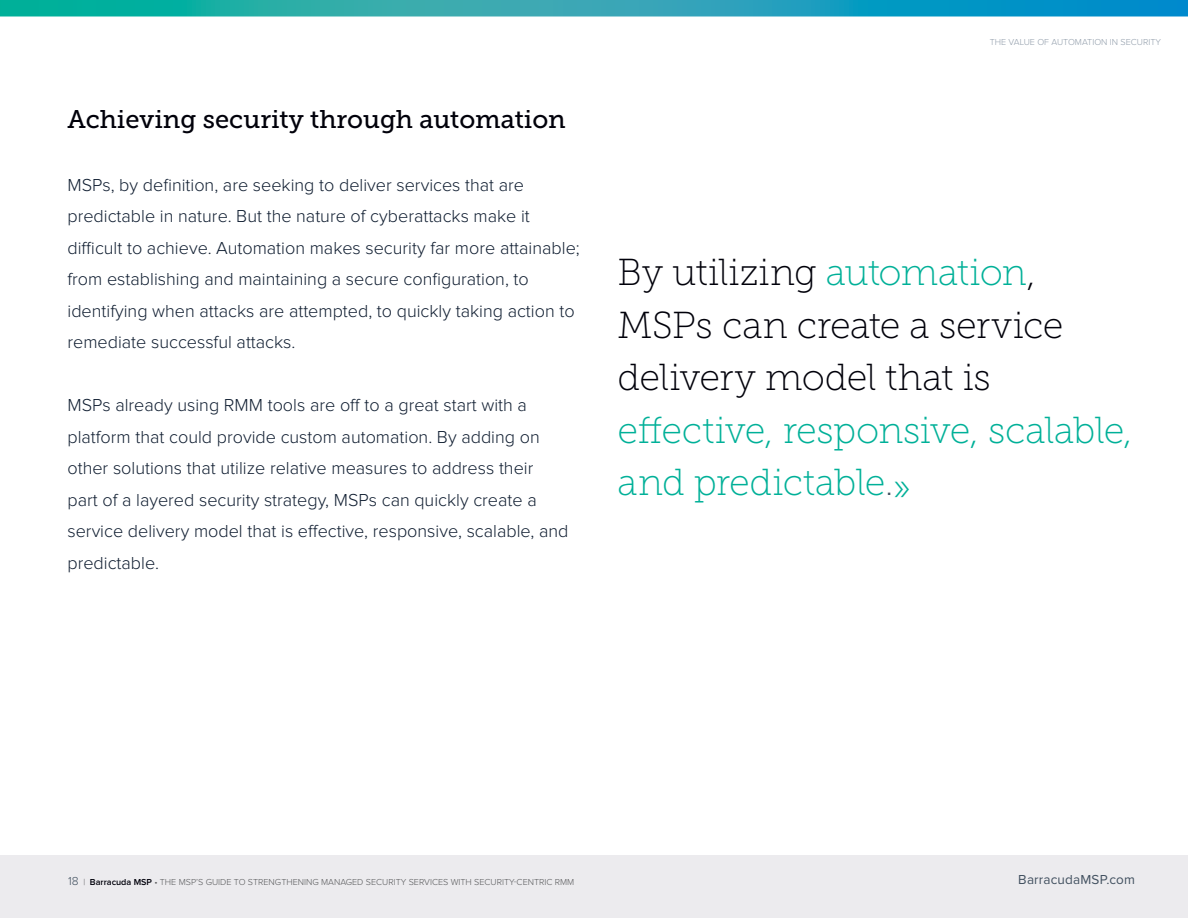
<style>
.page{position:relative;width:1188px;height:918px;background:#fff}
.page>*{position:absolute;margin:0;border:0;box-sizing:border-box;transform-origin:0 0}
.t1{font:37.5px/52.5px "Museo Slab 100";letter-spacing:-.015em;color:#00000a}
.t2{font:37.5px/52.5px "Museo Slab 100";letter-spacing:-.015em;color:#00b098}
.t3{font:25.5px "Museo Slab 500";color:#00000a}
.t4{font:300 18px/31.5px "Proxima Nova";color:#111f32}
.t5{font:13.5px "Proxima Nova";letter-spacing:.015em;color:#425160}
.t6{font:300 9px "Proxima Nova";color:#58595b}
.t7{font:300 9px "Proxima Nova";color:#919daa}
.s1{color:#00b098}
.s2{color:#425160}
.s3{font-size:12px;color:#425160}
.s4{font-weight:600;color:#00000a}
</style>
<div class="page">
<div style="left:0;top:855px;width:1188px;height:63px;background:#ecebee"></div>
<svg style="left:0;top:0;width:1188px;height:16px;background:#1aa3b4"></svg>
<h2 class="t3" style="left:68px;top:104px;width:500px">Achieving security through automation</h2>
<p class="t4" style="left:68px;top:169px;width:514px">MSPs, by definition, are seeking to deliver services that are predictable in nature. But the nature of cyberattacks make it difficult to achieve. Automation makes security far more attainable; from establishing and maintaining a secure configuration, to identifying when attacks are attempted, to quickly taking action to remediate successful attacks.</p>
<p class="t4" style="left:68px;top:390px;width:503px">MSPs already using RMM tools are off to a great start with a platform that could provide custom automation. By adding on other solutions that utilize relative measures to address their<br>part of a layered security strategy, MSPs can quickly create a service delivery model that is effective, responsive, scalable, and predictable.</p>
<p class="t7" style="left:990px;top:37px;width:173px">The value of automation in security</p>
<h1 class="t1" style="left:618px;top:246px;width:447px">By utilizing <span class="s1">automation</span>,<br>MSPs can create a service delivery model that is</h1>
<h1 class="t2" style="left:618px;top:404px;width:517px">effective, responsive, scalable, and predictable<span class="s2">.</span>»</h1>
<p class="t6" style="left:68px;top:877px;width:508px"><span class="s3">18</span> | <span class="s4">Barracuda MSP</span> • The MSP’s Guide to Strengthening Managed Security Services with Security-Centric RMM</p>
<p class="t5" style="left:1018px;top:869px;width:118px">BarracudaMSP.com</p>
</div>
